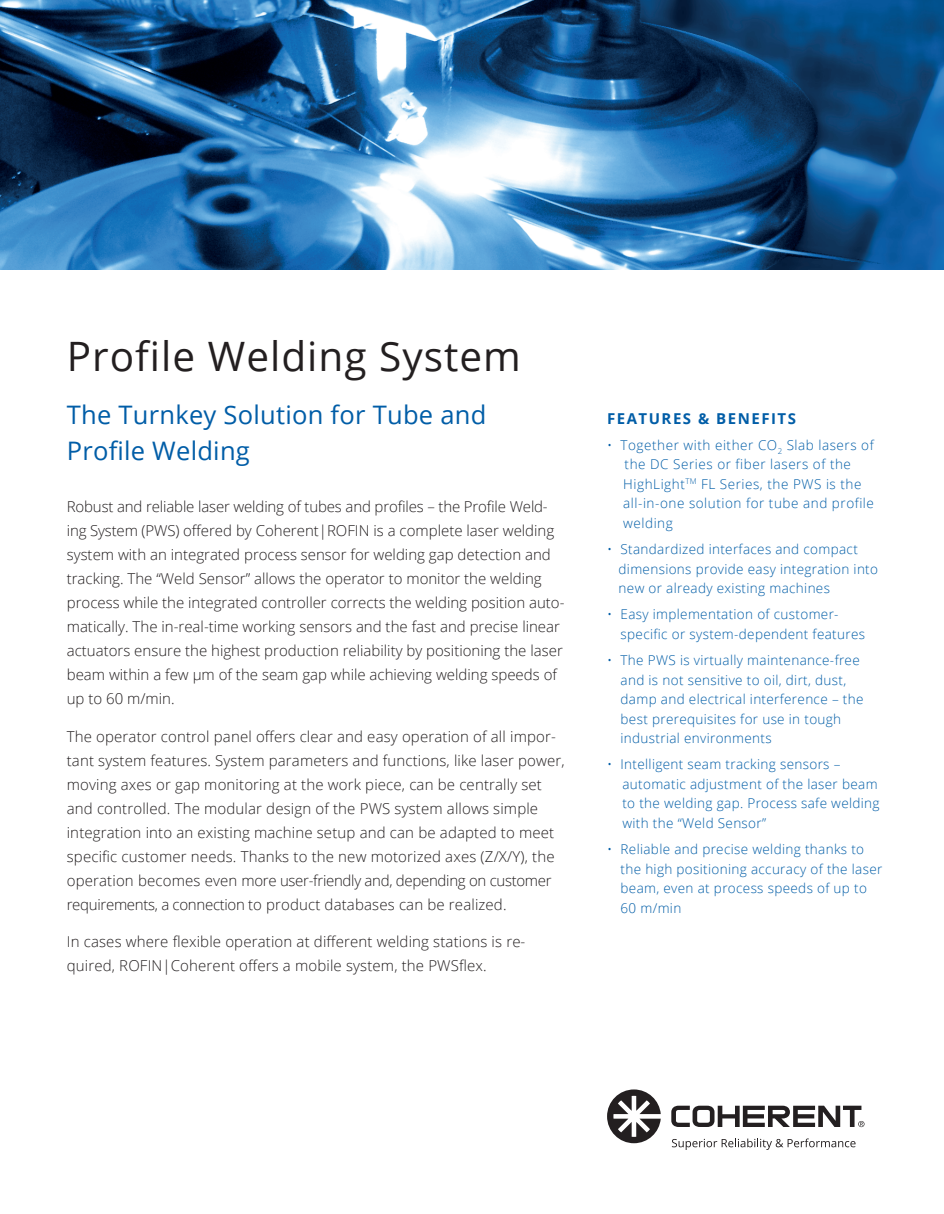
<style>
.page{position:relative;width:944px;height:1214px;background:#fff}
.page>*{position:absolute;margin:0;border:0;box-sizing:border-box;transform-origin:0 0}
.t1{font:40.5px "Open Sans";letter-spacing:.025em;color:#231f20}
.Subtitle{font:25.5px/36px "Open Sans";letter-spacing:.01em;color:#015da7}
.Body{font:300 15px/24px "Open Sans";color:#231f20}
.FEATURES_BENEFITS_AP{font:700 15px "Open Sans";letter-spacing:.1em;color:#015da7}
.Bullets{font:300 13.5px/19.5px "Open Sans";letter-spacing:.025em;color:#015da7}
</style>
<div class="page">
<svg style="left:672px;top:1138px;width:183px;height:12px"></svg>
<svg style="left:671px;top:1105px;width:193px;height:22px"></svg>
<svg style="left:607px;top:1089px;width:53px;height:54px"></svg>
<img style="left:0;top:0;width:944px;height:269px">
<p class="t1" style="left:67px;top:329px;width:455px">Profile Welding System</p>
<p class="Subtitle" style="left:67px;top:395px;width:421px">The Turnkey Solution for Tube and<br>Profile Welding</p>
<p class="Body" style="left:67px;top:494px;width:499px">Robust and reliable laser welding of tubes and profiles – the Profile Weld&shy;ing System (PWS) offered by Coherent|ROFIN is a complete laser welding system with an integrated process sensor for welding gap detection and tracking. The “Weld Sensor” allows the operator to monitor the welding process while the integrated controller corrects the welding position auto&shy;matically. The in-real-time working sensors and the fast and precise linear actuators ensure the highest production reliability by positioning the laser beam within a few µm of the seam gap while achieving welding speeds of up to 60 m/min.</p>
<p class="Body" style="left:67px;top:724px;width:499px">The operator control panel offers clear and easy operation of all impor&shy;tant system features. System parameters and functions, like laser power, moving axes or gap monitoring at the work piece, can be centrally set and controlled. The modular design of the PWS system allows simple integration into an existing machine setup and can be adapted to meet specific customer needs. Thanks to the new motorized axes (Z/X/Y), the operation becomes even more user-friendly and, depending on customer requirements, a connection to product databases can be realized.</p>
<p class="Body" style="left:67px;top:929px;width:460px">In cases where flexible operation at different welding stations is re&shy;quired, ROFIN|Coherent offers a mobile system, the PWSflex.</p>
<p class="FEATURES_BENEFITS_AP" style="left:607px;top:407px;width:190px">FEATURES &amp; BENEFITS</p>
<p class="Bullets" style="left:623px;top:435px;width:252px;text-indent:-16px">• Together with either CO<sub>2</sub> Slab lasers of the DC Series or fiber lasers of the<br>HighLight<sup>TM</sup> FL Series, the PWS is the all-in-one solution for tube and profile welding</p>
<p class="Bullets" style="left:618px;top:539px;width:261px;text-indent:-12px">• Standardized interfaces and compact dimensions provide easy integration into new or already existing machines</p>
<p class="Bullets" style="left:620px;top:604px;width:246px;text-indent:-14px">• Easy implementation of customer&shy;specific or system-dependent features</p>
<p class="Bullets" style="left:620px;top:650px;width:244px;text-indent:-14px">• The PWS is virtually maintenance-free and is not sensitive to oil, dirt, dust, damp and electrical interference – the best prerequisites for use in tough industrial environments</p>
<p class="Bullets" style="left:622px;top:754px;width:259px;text-indent:-15px">• Intelligent seam tracking sensors – automatic adjustment of the laser beam to the welding gap. Process safe welding with the “Weld Sensor”</p>
<p class="Bullets" style="left:620px;top:839px;width:263px;text-indent:-14px">• Reliable and precise welding thanks to the high positioning accuracy of the laser beam, even at process speeds of up to<br>60 m/min</p>
</div>
